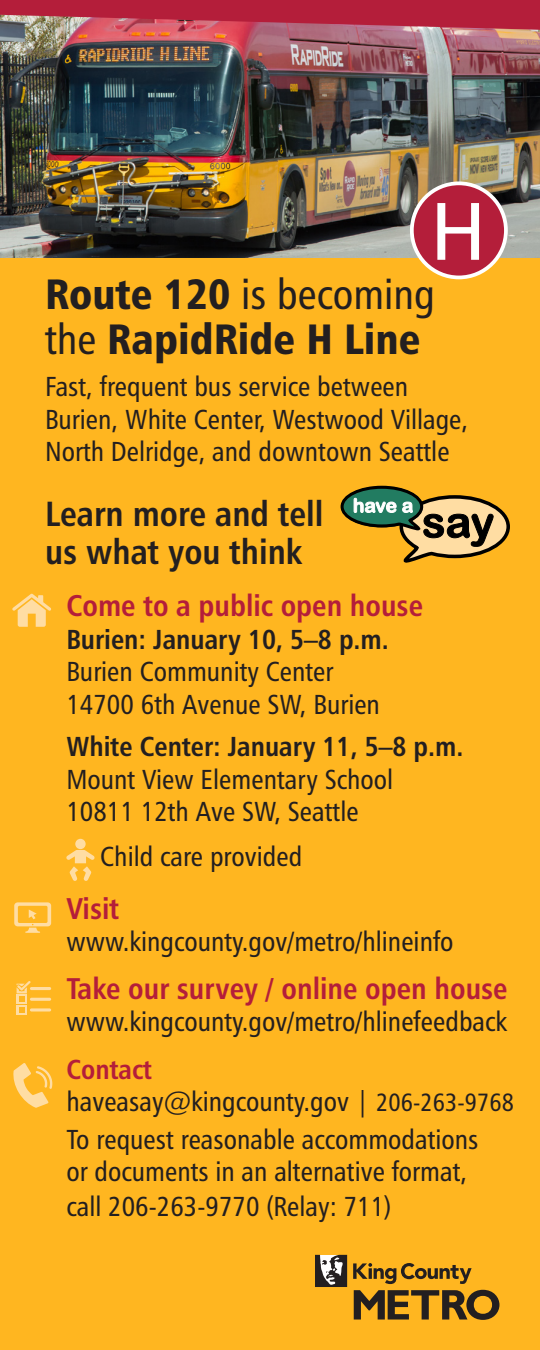
<style>
.page{position:relative;width:540px;height:1350px;background:#fff}
.page>*{position:absolute;margin:0;border:0;box-sizing:border-box;transform-origin:0 0}
.t1{font:42.5px/45px "Humanist 777 BT Black Condensed B";color:#231f20}
.t2{font:35px/37.5px "Humanist 777 BT Bold Condensed B";color:#231f20}
.t3{font:30px "Humanist 777 BT Bold Condensed B";color:#b41e3a}
.t4{font:27.5px/32.5px "Humanist 777 BT Roman Condensed B";color:#231f20}
.t5{font:27.5px "Humanist 777 BT Bold Condensed B";color:#231f20}
.t6{font:27.5px "Humanist 777 BT Bold Condensed B";color:#b41e3a}
.s1{font-family:"Humanist 777 BT Roman Condensed B"}
.s2{font-size:25px}
</style>
<div class="page">
<div style="left:0;top:250px;width:540px;height:1100px;background:#ffb620"></div>
<svg style="left:315px;top:1255px;width:32px;height:32px"></svg>
<svg style="left:353px;top:1263px;width:119px;height:21px"></svg>
<svg style="left:354px;top:1290px;width:145px;height:30px"></svg>
<img style="left:0;top:30px;width:540px;height:227px">
<svg style="left:0;top:0;width:540px;height:30px;background:#b6354b"></svg>
<div style="left:412px;top:183px;width:94px;height:94px;background:#b41e3a;border-radius:50%"></div>
<div style="left:410px;top:181px;width:98px;height:98px;border:4px solid #fff;border-radius:50%"></div>
<svg style="left:437px;top:203px;width:42px;height:57px"></svg>
<svg style="left:340px;top:485px;width:170px;height:78px"></svg>
<svg style="left:12px;top:594px;width:39px;height:33px"></svg>
<svg style="left:14px;top:902px;width:37px;height:31px"></svg>
<div style="left:17px;top:1005px;width:10px;height:10px;background:#ffdda3"></div>
<hr style="left:30px;top:987px;width:21px;height:3px;background:#ffdda3;border-radius:2px">
<hr style="left:30px;top:998px;width:21px;height:3px;background:#ffdda3;border-radius:2px">
<svg style="left:30px;top:1008px;width:21px;height:4px"></svg>
<svg style="left:17px;top:981px;width:14px;height:32px"></svg>
<div style="left:75px;top:839px;width:11px;height:10px;background:#ffdda3;border-radius:50%"></div>
<svg style="left:66px;top:850px;width:29px;height:31px"></svg>
<svg style="left:13px;top:1063px;width:39px;height:45px"></svg>
<p class="t1" style="left:45px;top:270px;width:392px">Route 120 <span class="s1">is becoming the</span> RapidRide H Line</p>
<p class="t4" style="left:45px;top:370px;width:425px">Fast, frequent bus service between<br>Burien, White Center, Westwood Village,<br>North Delridge, and downtown Seattle</p>
<p class="t2" style="left:45px;top:495px;width:280px">Learn more and tell us what you think</p>
<p class="t3" style="left:66px;top:587px;width:358px">Come to a public open house</p>
<p class="t5" style="left:66px;top:622px;width:324px">Burien: January 10, 5–8 p.m.</p>
<p class="t4" style="left:66px;top:655px;width:269px">Burien Community Center</p>
<p class="t4" style="left:66px;top:688px;width:315px">14700 6th Avenue SW, Burien</p>
<p class="t5" style="left:66px;top:729px;width:399px">White Center: January 11, 5–8 p.m.</p>
<p class="t4" style="left:66px;top:763px;width:328px">Mount View Elementary School</p>
<p class="t4" style="left:66px;top:795px;width:294px">10811 12th Ave SW, Seattle</p>
<p class="t4" style="left:100px;top:840px;width:204px">Child care provided</p>
<p class="t3" style="left:66px;top:890px;width:54px">Visit</p>
<p class="t4" style="left:66px;top:925px;width:389px">www.kingcounty.gov/metro/hlineinfo</p>
<p class="t3" style="left:66px;top:970px;width:443px">Take our survey / online open house</p>
<p class="t4" style="left:66px;top:1005px;width:442px">www.kingcounty.gov/metro/hlinefeedback</p>
<p class="t6" style="left:66px;top:1052px;width:87px">Contact</p>
<p class="t4" style="left:66px;top:1085px;width:449px">haveasay@kingcounty.gov | <span class="s2">206-263-9768</span></p>
<p class="t4" style="left:66px;top:1123px;width:414px">To request reasonable accommodations or documents in an alternative format,</p>
<p class="t4" style="left:66px;top:1190px;width:326px">call 206-263-9770 (Relay: 711)</p>
</div>
